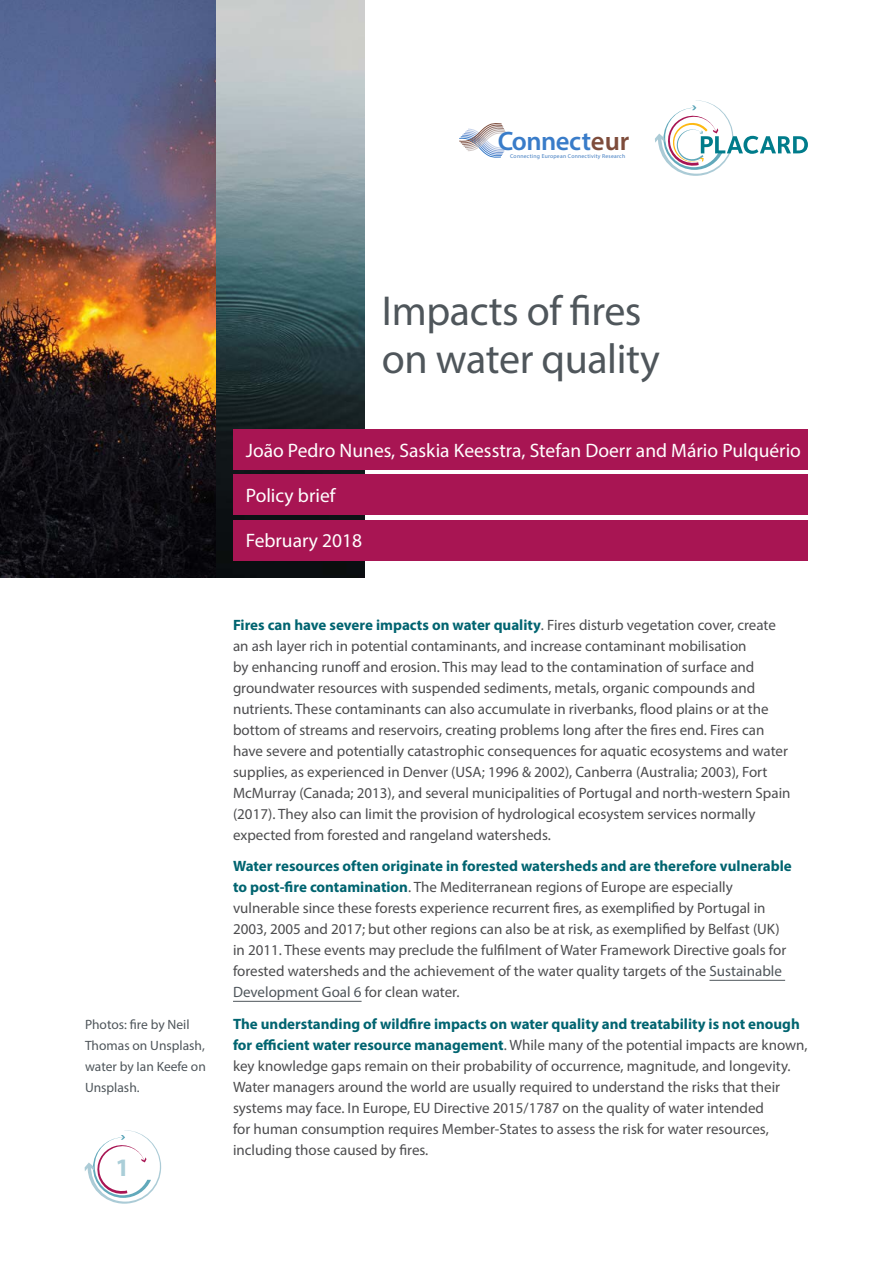
<style>
.page{position:relative;width:893px;height:1263px;background:#fff}
.page>*{position:absolute;margin:0;border:0;box-sizing:border-box;transform-origin:0 0}
.t1{font:42px/48px "Myriad Pro";letter-spacing:-.01em;color:#4f565b}
.t2{font:600 26.7px "Myriad Pro";letter-spacing:-.01em;color:#397cc9}
.t3{font:700 25.2px "Myriad Pro";color:#aaced8}
.authors{font:19.5px "Myriad Pro";color:#fff}
.t4{font:15px/21px "Myriad Pro";color:#4d4d4f}
.t5{font:13.5px/21px "Myriad Pro";color:#4f565b}
.t6{font:5.7px "Myriad Pro";letter-spacing:.04em;color:#417cc0}
.s1{color:#7e4c3b}
.s2{font-weight:700;color:#006470}
.s3{color:#4f565b}
</style>
<div class="page">
<svg style="left:85px;top:1130px;width:76px;height:74px"></svg>
<svg style="left:459px;top:123px;width:48px;height:35px"></svg>
<svg style="left:655px;top:100px;width:153px;height:76px"></svg>
<img style="left:0;top:0;width:364px;height:577px">
<div style="left:233px;top:429px;width:575px;height:41px;background:#a81553"></div>
<div style="left:233px;top:474px;width:575px;height:41px;background:#a81553"></div>
<div style="left:233px;top:520px;width:575px;height:40px;background:#a81553"></div>
<hr style="left:709px;top:980px;width:76px;height:1px;background:#4f565b">
<hr style="left:233px;top:1001px;width:129px;height:1px;background:#4f565b">
<p class="t2" style="left:498px;top:124px;width:133px">Connect<span class="s1">eur</span></p>
<p class="t6" style="left:510px;top:153px;width:117px">Connecting European Connectivity Research</p>
<p class="t5" style="left:85px;top:1013px;width:122px">Photos: fire by Neil<br>Thomas on Unsplash, water by Ian Keefe on<br>Unsplash.</p>
<h3 class="t3" style="left:115px;top:1151px;width:15px">1</h3>
<p class="t1" style="left:382px;top:286px;width:279px">Impacts of fires on water quality</p>
<p class="authors" style="left:246px;top:438px;width:557px">João Pedro Nunes, Saskia Keesstra, Stefan Doerr and Mário Pulquério</p>
<p class="authors" style="left:246px;top:483px;width:91px">Policy brief</p>
<p class="authors" style="left:246px;top:529px;width:118px">February 2018</p>
<p class="t4" style="left:233px;top:614px;width:559px"><span class="s2">Fires can have severe impacts on water quality</span>. Fires disturb vegetation cover, create an ash layer rich in potential contaminants, and increase contaminant mobilisation<br>by enhancing runoff and erosion. This may lead to the contamination of surface and groundwater resources with suspended sediments, metals, organic compounds and nutrients. These contaminants can also accumulate in riverbanks, flood plains or at the bottom of streams and reservoirs, creating problems long after the fires end. Fires can have severe and potentially catastrophic consequences for aquatic ecosystems and water supplies, as experienced in Denver (USA; 1996 &amp; 2002), Canberra (Australia; 2003), Fort McMurray (Canada; 2013), and several municipalities of Portugal and north-western Spain (2017). They also can limit the provision of hydrological ecosystem services normally expected from forested and rangeland watersheds.</p>
<p class="t4" style="left:233px;top:855px;width:560px"><span class="s2">Water resources often originate in forested watersheds and are therefore vulnerable to post-fire contamination</span>. The Mediterranean regions of Europe are especially vulnerable since these forests experience recurrent fires, as exemplified by Portugal in 2003, 2005 and 2017; but other regions can also be at risk, as exemplified by Belfast (UK) in 2011. These events may preclude the fulfilment of Water Framework Directive goals for forested watersheds and the achievement of the water quality targets of the <span class="s3">Sustainable Development Goal 6</span> for clean water.</p>
<p class="t4" style="left:233px;top:1013px;width:576px"><span class="s2">The understanding of wildfire impacts on water quality and treatability is not enough for efficient water resource management</span>. While many of the potential impacts are known, key knowledge gaps remain on their probability of occurrence, magnitude, and longevity.<br>Water managers around the world are usually required to understand the risks that their systems may face. In Europe, EU Directive 2015/1787 on the quality of water intended<br>for human consumption requires Member-States to assess the risk for water resources, including those caused by fires.</p>
</div>
